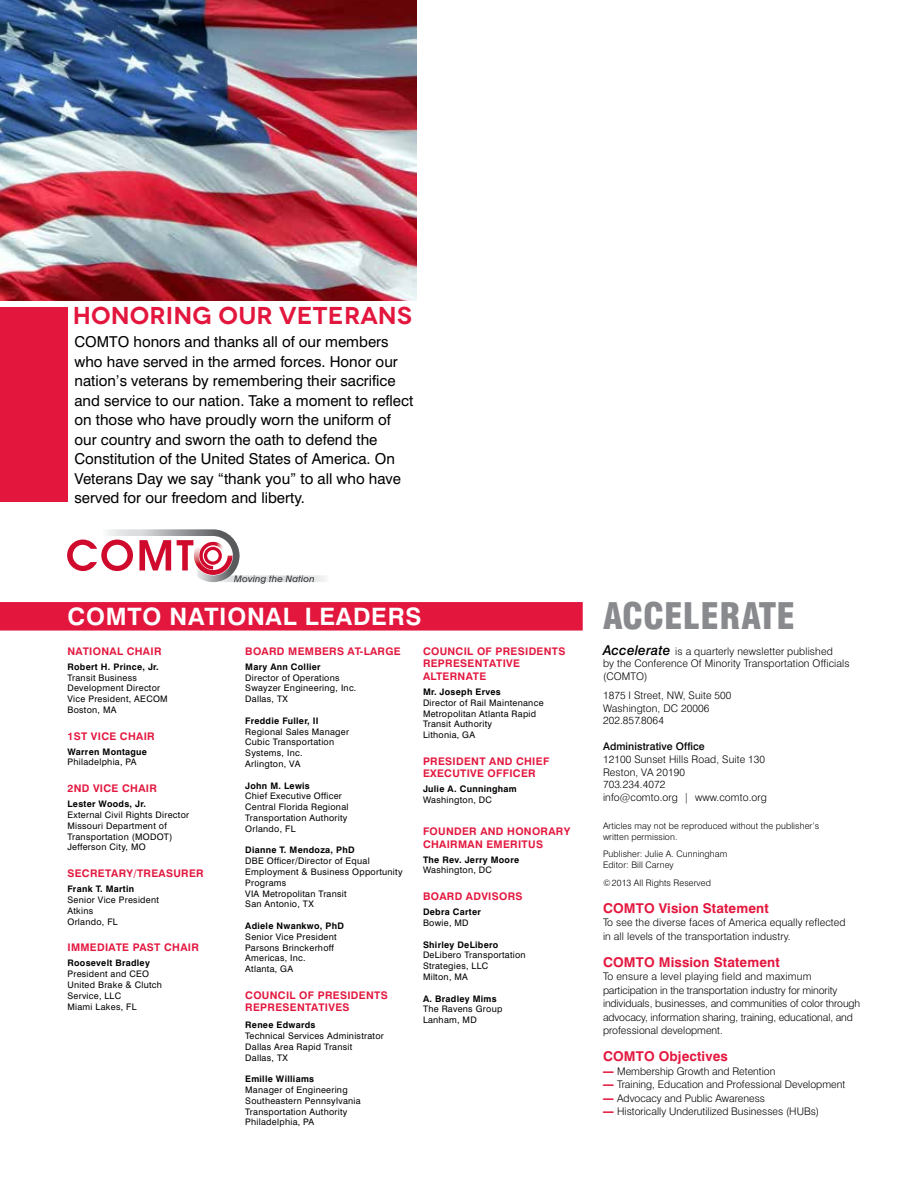
<style>
.page{position:relative;width:918px;height:1188px;background:#fff}
.page>*{position:absolute;margin:0;border:0;box-sizing:border-box;transform-origin:0 0}
.t1{font:900 condensed 35.7px "Swiss 721 BT";letter-spacing:.01em;color:#888a8d}
.t2{font:600 24.45px "Novecentowide";letter-spacing:.005em;color:#e3173e}
.t3{font:700 24px "Swiss 721 BT";letter-spacing:.03em;color:#fff}
.t4{font:15px/19.5px "Swiss 721 BT";color:#000}
.t5{font:700 13.5px "Swiss 721 BT";letter-spacing:.01em;color:#e3173e}
.t6{font:300 10.5px/12.6px "Swiss 721 BT";color:#000}
.t7{font:700 10.5px/12.6px "Swiss 721 BT";letter-spacing:.03em;color:#e3173e}
.t8{font:500 10.5px "Swiss 721 BT";letter-spacing:.01em;color:#000}
.t9{font:9px/10.8px "Swiss 721 BT";letter-spacing:.03em;color:#000}
.t10{font:700 9px "Swiss 721 BT";letter-spacing:.03em;color:#000}
.t11{font:300 9px/10.8px "Swiss 721 BT";letter-spacing:.01em;color:#000}
.s1{font-weight:500;font-style:italic;font-size:13.5px}
.s2{font-weight:900;color:#e3173e}
</style>
<div class="page">
<div style="left:0;top:602px;width:583px;height:29px;background:#e3173e"></div>
<svg style="left:67px;top:529px;width:258px;height:55px"></svg>
<img style="left:0;top:0;width:417px;height:301px">
<div style="left:0;top:307px;width:68px;height:195px;background:#e3173e"></div>
<h2 class="t2" style="left:73px;top:301px;width:341px">HONORING OUR VETERANS</h2>
<p class="t4" style="left:75px;top:332px;width:340px">COMTO honors and thanks all of our members who have served in the armed forces. Honor our nation’s veterans by remembering their sacrifice and service to our nation. Take a moment to reflect on those who have proudly worn the uniform of our country and sworn the oath to defend the Constitution of the United States of America. On Veterans Day we say “thank you” to all who have served for our freedom and liberty.</p>
<h3 class="t3" style="left:68px;top:602px;width:356px">COMTO NATIONAL LEADERS</h3>
<p class="t7" style="left:68px;top:644px;width:96px">NATIONAL CHAIR</p>
<p class="t10" style="left:68px;top:661px;width:93px">Robert H. Prince, Jr.</p>
<p class="t9" style="left:68px;top:672px;width:102px">Transit Business<br>Development Director<br>Vice President, AECOM<br>Boston, MA</p>
<p class="t7" style="left:68px;top:729px;width:89px">1ST VICE CHAIR</p>
<p class="t10" style="left:68px;top:746px;width:81px">Warren Montague</p>
<p class="t9" style="left:68px;top:757px;width:71px">Philadelphia, PA</p>
<p class="t7" style="left:68px;top:782px;width:91px">2ND VICE CHAIR</p>
<p class="t10" style="left:68px;top:799px;width:80px">Lester Woods, Jr.</p>
<p class="t9" style="left:68px;top:809px;width:123px">External Civil Rights Director<br>Missouri Department of<br>Transportation (MODOT)<br>Jefferson City, MO</p>
<p class="t7" style="left:68px;top:867px;width:138px">SECRETARY/TREASURER</p>
<p class="t10" style="left:68px;top:884px;width:68px">Frank T. Martin</p>
<p class="t9" style="left:68px;top:894px;width:93px">Senior Vice President<br>Atkins<br>Orlando, FL</p>
<p class="t7" style="left:68px;top:941px;width:133px">IMMEDIATE PAST CHAIR</p>
<p class="t10" style="left:68px;top:958px;width:84px">Roosevelt Bradley</p>
<p class="t9" style="left:68px;top:969px;width:96px">President and CEO<br>United Brake &amp; Clutch<br>Service, LLC<br>Miami Lakes, FL</p>
<p class="t7" style="left:245px;top:644px;width:157px">BOARD MEMBERS AT-LARGE</p>
<p class="t10" style="left:245px;top:661px;width:77px">Mary Ann Collier</p>
<p class="t9" style="left:245px;top:672px;width:113px">Director of Operations<br>Swayzer Engineering, Inc.<br>Dallas, TX</p>
<p class="t10" style="left:245px;top:715px;width:75px">Freddie Fuller, II</p>
<p class="t9" style="left:245px;top:726px;width:105px">Regional Sales Manager<br>Cubic Transportation<br>Systems, Inc.<br>Arlington, VA</p>
<p class="t10" style="left:245px;top:780px;width:66px">John M. Lewis</p>
<p class="t9" style="left:245px;top:791px;width:105px">Chief Executive Officer<br>Central Florida Regional<br>Transportation Authority<br>Orlando, FL</p>
<p class="t10" style="left:245px;top:845px;width:111px">Dianne T. Mendoza, PhD</p>
<p class="t9" style="left:245px;top:855px;width:159px">DBE Officer/Director of Equal<br>Employment &amp; Business Opportunity<br>Programs<br>VIA Metropolitan Transit<br>San Antonio, TX</p>
<p class="t10" style="left:245px;top:920px;width:100px">Adiele Nwankwo, PhD</p>
<p class="t9" style="left:245px;top:931px;width:93px">Senior Vice President<br>Parsons Brinckerhoff<br>Americas, Inc.<br>Atlanta, GA</p>
<p class="t7" style="left:245px;top:989px;width:144px">COUNCIL OF PRESIDENTS<br>REPRESENTATIVES</p>
<p class="t10" style="left:245px;top:1020px;width:72px">Renee Edwards</p>
<p class="t9" style="left:245px;top:1030px;width:140px">Technical Services Administrator<br>Dallas Area Rapid Transit<br>Dallas, TX</p>
<p class="t10" style="left:245px;top:1074px;width:70px">Emille Williams</p>
<p class="t9" style="left:245px;top:1084px;width:117px">Manager of Engineering<br>Southeastern Pennsylvania<br>Transportation Authority<br>Philadelphia, PA</p>
<p class="t7" style="left:423px;top:644px;width:144px">COUNCIL OF PRESIDENTS<br>REPRESENTATIVE<br>ALTERNATE</p>
<p class="t10" style="left:423px;top:686px;width:79px">Mr. Joseph Erves</p>
<p class="t9" style="left:423px;top:697px;width:122px">Director of Rail Maintenance<br>Metropolitan Atlanta Rapid<br>Transit Authority<br>Lithonia, GA</p>
<p class="t7" style="left:423px;top:755px;width:128px">PRESIDENT AND CHIEF<br>EXECUTIVE OFFICER</p>
<p class="t10" style="left:423px;top:784px;width:95px">Julie A. Cunningham</p>
<p class="t9" style="left:423px;top:795px;width:70px">Washington, DC</p>
<p class="t7" style="left:423px;top:825px;width:149px">FOUNDER AND HONORARY<br>CHAIRMAN EMERITUS</p>
<p class="t10" style="left:423px;top:854px;width:98px">The Rev. Jerry Moore</p>
<p class="t9" style="left:423px;top:865px;width:70px">Washington, DC</p>
<p class="t7" style="left:423px;top:890px;width:101px">BOARD ADVISORS</p>
<p class="t10" style="left:423px;top:907px;width:59px">Debra Carter</p>
<p class="t9" style="left:423px;top:917px;width:47px">Bowie, MD</p>
<p class="t10" style="left:423px;top:939px;width:77px">Shirley DeLibero</p>
<p class="t9" style="left:423px;top:950px;width:104px">DeLibero Transportation<br>Strategies, LLC<br>Milton, MA</p>
<p class="t10" style="left:423px;top:993px;width:75px">A. Bradley Mims</p>
<p class="t9" style="left:423px;top:1004px;width:81px">The Ravens Group<br>Lanham, MD</p>
<h1 class="t1" style="left:603px;top:594px;width:194px">ACCELERATE</h1>
<p class="t6" style="left:603px;top:644px;width:248px"><span class="s1">Accelerate</span> is a quarterly newsletter published<br>by the Conference Of Minority Transportation Officials (COMTO)</p>
<p class="t6" style="left:603px;top:689px;width:130px">1875 I Street, NW, Suite 500<br>Washington, DC 20006<br>202.857.8064</p>
<p class="t8" style="left:603px;top:740px;width:103px">Administrative Office</p>
<p class="t6" style="left:603px;top:753px;width:165px">12100 Sunset Hills Road, Suite 130<br>Reston, VA 20190<br>703.234.4072<br>info@comto.org | www.comto.org</p>
<p class="t11" style="left:603px;top:820px;width:218px">Articles may not be reproduced without the publisher’s written permission.</p>
<p class="t11" style="left:603px;top:849px;width:126px">Publisher: Julie A. Cunningham---<br>Editor: Bill Carney</p>
<p class="t11" style="left:603px;top:877px;width:109px">© 2013 All Rights Reserved</p>
<h3 class="t5" style="left:603px;top:900px;width:167px">COMTO Vision Statement</h3>
<p class="t6" style="left:603px;top:916px;width:244px;line-height:13.5px">To see the diverse faces of America equally reflected in all levels of the transportation industry.</p>
<h3 class="t5" style="left:603px;top:954px;width:178px">COMTO Mission Statement</h3>
<p class="t6" style="left:603px;top:970px;width:259px;line-height:13.5px">To ensure a level playing field and maximum participation in the transportation industry for minority individuals, businesses, and communities of color through advocacy, information sharing, training, educational, and professional development.</p>
<h3 class="t5" style="left:603px;top:1048px;width:126px">COMTO Objectives</h3>
<p class="t6" style="left:603px;top:1065px;width:174px"><span class="s2">—</span> Membership Growth and Retention</p>
<p class="t6" style="left:603px;top:1078px;width:244px"><span class="s2">—</span> Training, Education and Professional Development</p>
<p class="t6" style="left:603px;top:1092px;width:164px"><span class="s2">—</span> Advocacy and Public Awareness</p>
<p class="t6" style="left:603px;top:1105px;width:218px"><span class="s2">—</span> Historically Underutilized Businesses (HUBs)</p>
</div>
